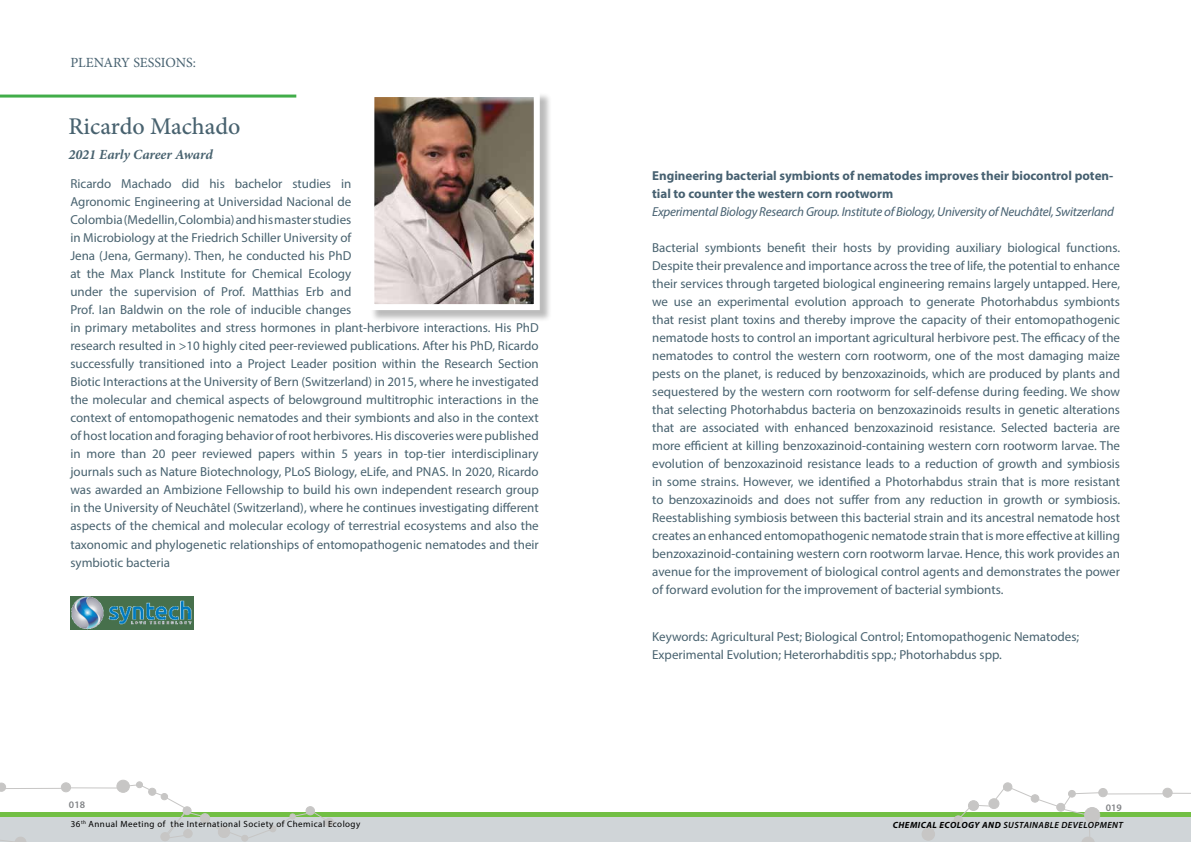
<style>
.page{position:relative;width:1191px;height:842px;background:#fff}
.page>*{position:absolute;margin:0;border:0;box-sizing:border-box;transform-origin:0 0}
.t1{font:500 24px "Minion Pro";color:#48626f}
.t2{font:italic 700 14px "Minion Pro";color:#48626f}
.t3{font:14px "Minion Pro";letter-spacing:-.005em;color:#476170}
.t4{font:13px/18px "Myriad Pro";color:#48626f}
.t5{font:700 13px/18px "Myriad Pro";color:#476171}
.t6{font:italic 13px "Myriad Pro";letter-spacing:-.02em;color:#476171}
.t7{font:600 10px "Myriad Pro";color:#808285}
.t8{font:9px "Myriad Pro";letter-spacing:.05em;color:#000}
.t9{font:italic 600 9px "Myriad Pro";letter-spacing:.05em;color:#000}
.s1{font-weight:700}
</style>
<div class="page">
<div style="left:0;top:813px;width:1191px;height:29px;background:#72bf44"></div>
<div style="left:0;top:817px;width:1191px;height:25px;background:#d0d5d8"></div>
<div style="left:61px;top:783px;width:10px;height:9px;background:#c7c6c5;border-radius:50%"></div>
<div style="left:61px;top:782px;width:10px;height:10px;border:1px solid #c7c6c5;border-radius:50%"></div>
<div style="left:117px;top:780px;width:12px;height:12px;background:#c7c6c5;border-radius:50%"></div>
<div style="left:116px;top:780px;width:14px;height:13px;border:1px solid #c7c6c5;border-radius:50%"></div>
<div style="left:136px;top:781px;width:7px;height:7px;border:1px solid #c7c6c5;border-radius:50%"></div>
<div style="left:241px;top:835px;width:7px;height:7px;border:1px solid #c7c6c5;border-radius:50%"></div>
<svg style="left:0;top:782px;width:6px;height:10px"></svg>
<hr style="left:0;top:788px;width:64px;height:1px;background:#c7c6c5">
<hr style="left:68px;top:787px;width:53px;height:1px;background:#c7c6c5">
<div style="left:325px;top:818px;width:8px;height:9px;background:#c7c6c5;border-radius:50%"></div>
<div style="left:324px;top:818px;width:10px;height:9px;border:1px solid #c7c6c5;border-radius:50%"></div>
<svg style="left:0;top:837px;width:26px;height:5px"></svg>
<svg style="left:123px;top:782px;width:205px;height:59px"></svg>
<div style="left:922px;top:828px;width:12px;height:12px;background:#c7c6c5;border-radius:50%"></div>
<div style="left:921px;top:827px;width:14px;height:14px;border:1px solid #c7c6c5;border-radius:50%"></div>
<div style="left:1003px;top:783px;width:9px;height:8px;background:#c7c6c5;border-radius:50%"></div>
<div style="left:1003px;top:782px;width:9px;height:10px;border:1px solid #c7c6c5;border-radius:50%"></div>
<div style="left:1098px;top:788px;width:9px;height:9px;background:#c7c6c5;border-radius:50%"></div>
<div style="left:1098px;top:788px;width:9px;height:9px;border:1px solid #c7c6c5;border-radius:50%"></div>
<div style="left:1162px;top:788px;width:10px;height:9px;background:#c7c6c5;border-radius:50%"></div>
<div style="left:1162px;top:788px;width:10px;height:10px;border:1px solid #c7c6c5;border-radius:50%"></div>
<hr style="left:1099px;top:793px;width:66px;height:1px;background:#c7c6c5">
<svg style="left:1170px;top:793px;width:21px;height:1px"></svg>
<svg style="left:930px;top:786px;width:174px;height:56px"></svg>
<hr style="left:0;top:95px;width:296px;height:3px;background:#41ad49">
<div style="left:370px;top:93px;width:182px;height:230px;background:#000;opacity:.27"></div>
<img style="left:375px;top:98px;width:158px;height:205px">
<div style="left:368px;top:91px;width:172px;height:219px;border:6px solid #fff"></div>
<img style="left:71px;top:596px;width:123px;height:33px">
<p class="t3" style="left:70px;top:53px;width:127px">PLENARY SESSIONS:</p>
<h1 class="t1" style="left:68px;top:110px;width:173px">Ricardo Machado</h1>
<p class="t2" style="left:68px;top:145px;width:146px">2021 Early Career Award</p>
<p class="t4" style="left:70px;top:175px;width:470px">Ricardo Machado did his bachelor studies in<br>Agronomic Engineering at Universidad Nacional de<br>Colombia (Medellin, Colombia) and his master studies<br>in Microbiology at the Friedrich Schiller University of<br>Jena (Jena, Germany). Then, he conducted his PhD<br>at the Max Planck Institute for Chemical Ecology<br>under the supervision of Prof. Matthias Erb and<br>Prof. Ian Baldwin on the role of inducible changes<br>in primary metabolites and stress hormones in plant-herbivore interactions. His PhD research resulted in &gt;10 highly cited peer-reviewed publications. After his PhD, Ricardo successfully transitioned into a Project Leader position within the Research Section Biotic Interactions at the University of Bern (Switzerland) in 2015, where he investigated the molecular and chemical aspects of belowground multitrophic interactions in the context of entomopathogenic nematodes and their symbionts and also in the context of host location and foraging behavior of root herbivores. His discoveries were published in more than 20 peer reviewed papers within 5 years in top-tier interdisciplinary journals such as Nature Biotechnology, PLoS Biology, eLife, and PNAS. In 2020, Ricardo was awarded an Ambizione Fellowship to build his own independent research group in the University of Neuchâtel (Switzerland), where he continues investigating different aspects of the chemical and molecular ecology of terrestrial ecosystems and also the taxonomic and phylogenetic relationships of entomopathogenic nematodes and their symbiotic bacteria</p>
<p class="t5" style="left:652px;top:166px;width:462px">Engineering bacterial symbionts of nematodes improves their biocontrol poten&shy;tial to counter the western corn rootworm</p>
<p class="t6" style="left:652px;top:203px;width:463px">Experimental Biology Research Group. Institute of Biology, University of Neuchâtel, Switzerland</p>
<p class="t4" style="left:652px;top:238px;width:469px;text-align:justify">Bacterial symbionts benefit their hosts by providing auxiliary biological functions.<br>Despite their prevalence and importance across the tree of life, the potential to enhance their services through targeted biological engineering remains largely untapped. Here, we use an experimental evolution approach to generate Photorhabdus symbionts that resist plant toxins and thereby improve the capacity of their entomopathogenic nematode hosts to control an important agricultural herbivore pest. The efficacy of the nematodes to control the western corn rootworm, one of the most damaging maize pests on the planet, is reduced by benzoxazinoids, which are produced by plants and sequestered by the western corn rootworm for self-defense during feeding. We show that selecting Photorhabdus bacteria on benzoxazinoids results in genetic alterations that are associated with enhanced benzoxazinoid resistance. Selected bacteria are more efficient at killing benzoxazinoid-containing western corn rootworm larvae. The evolution of benzoxazinoid resistance leads to a reduction of growth and symbiosis in some strains. However, we identified a Photorhabdus strain that is more resistant to benzoxazinoids and does not suffer from any reduction in growth or symbiosis.<br>Reestablishing symbiosis between this bacterial strain and its ancestral nematode host creates an enhanced entomopathogenic nematode strain that is more effective at killing benzoxazinoid-containing western corn rootworm larvae. Hence, this work provides an avenue for the improvement of biological control agents and demonstrates the power of forward evolution for the improvement of bacterial symbionts.</p>
<p class="t4" style="left:652px;top:628px;width:428px">Keywords: Agricultural Pest; Biological Control; Entomopathogenic Nematodes;<br>Experimental Evolution; Heterorhabditis spp.; Photorhabdus spp.</p>
<p class="t7" style="left:69px;top:798px;width:18px">018</p>
<p class="t8" style="left:71px;top:818px;width:291px">36<sup>th</sup> Annual Meeting of the International Society of Chemical Ecology</p>
<p class="t9" style="left:892px;top:819px;width:232px"><span class="s1">CHEMICAL ECOLOGY AND</span> SUSTAINABLE DEVELOPMENT</p>
<p class="t7" style="left:1105px;top:801px;width:18px">019</p>
</div>
